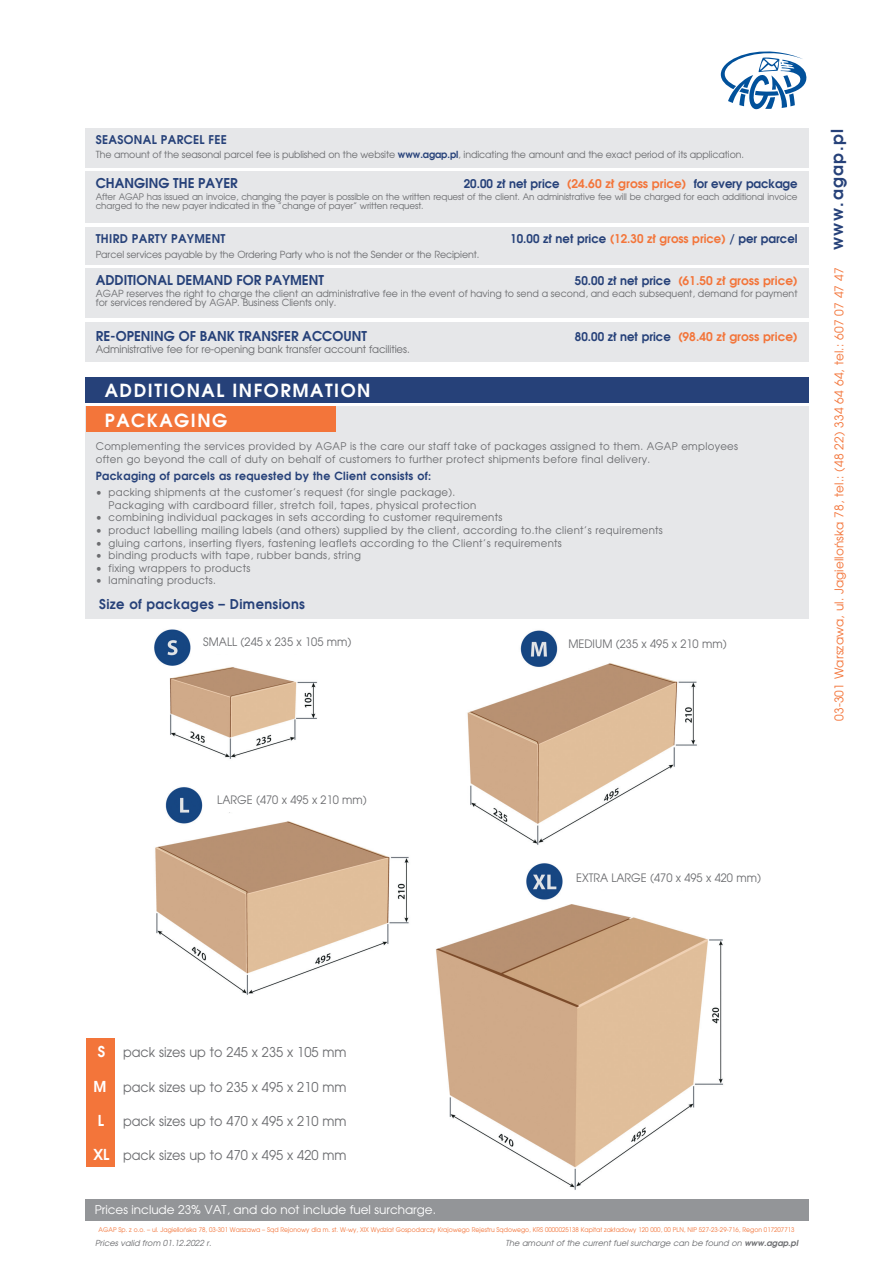
<style>
.page{position:relative;width:893px;height:1262px;background:#fff}
.page>*{position:absolute;margin:0;border:0;box-sizing:border-box;transform-origin:0 0}
.t1{font:18px/29.7px "Pavantgarde Demi";letter-spacing:.085em;color:#fff}
.t2{font:16.5px "Pavantgarde Demi";letter-spacing:.085em;color:#264179}
.t3{font:15px "Pavantgarde Demi";color:#fff;scale:.95 1}
.t4{font:13.5px "Pavantgarde";color:#6c6d70;scale:.95 1}
.t5{font:13.5px "Pavantgarde Demi";color:#264179}
.t6{font:13.5px "Pavantgarde Demi";letter-spacing:.03em;color:#264179}
.t7{font:12px "Pavantgarde Demi";color:#264179}
.t8{font:12px "Pavantgarde Demi";color:#f3753a}
.t9{font:12px "Pavantgarde";letter-spacing:.01em;color:#f3753a}
.t10{font:12px "Pavantgarde";letter-spacing:-.005em;color:#fff}
.t11{font:12px "Pavantgarde Demi";letter-spacing:.03em;color:#264179}
.t12{font:11.55px "Pavantgarde";color:#6c6d70;scale:.95 1}
.t13{font:11.25px "Pavantgarde Demi";letter-spacing:.03em;color:#264179}
.t14{font:10.5px/12.6px "Pavantgarde";letter-spacing:.03em;color:#6c6d70}
.t15{font:10.5px "Pavantgarde";letter-spacing:-.01em;color:#6c6d70}
.t16{font:9.75px/9px "Pavantgarde";letter-spacing:-.01em;color:#6c6d70}
.t17{font:9px/9px "Pavantgarde";letter-spacing:-.01em;color:#6c6d70}
.t18{font:italic 8.25px "Pavantgarde";color:#6c6d70}
.t19{font:6.45px "Pavantgarde";color:#f3753a;scale:.95 1}
.s1{font-family:"Pavantgarde Demi";color:#264179}
.s2{color:#f3753a}
.s3{color:#264179}
.s4{font-family:"Pavantgarde Demi";font-size:15px;color:#fff}
.s5{font-family:"Pavantgarde Demi"}
</style>
<div class="page">
<div style="left:86px;top:1199px;width:723px;height:21px;background:#939598"></div>
<svg style="left:720px;top:51px;width:87px;height:59px"></svg>
<img style="left:96px;top:629px;width:628px;height:561px">
<div style="left:86px;top:1037px;width:29px;height:129px;background:#f3753a"></div>
<div style="left:86px;top:171px;width:723px;height:51px;background:#e6e7e9"></div>
<div style="left:86px;top:227px;width:723px;height:37px;background:#e6e7e9"></div>
<div style="left:86px;top:269px;width:723px;height:49px;background:#e6e7e9"></div>
<div style="left:86px;top:322px;width:723px;height:40px;background:#e6e7e9"></div>
<div style="left:86px;top:407px;width:723px;height:212px;background:#e6e7e9"></div>
<div style="left:86px;top:377px;width:723px;height:25px;background:#264179"></div>
<div style="left:86px;top:407px;width:249px;height:25px;background:#f3753a"></div>
<div style="left:195px;top:635px;width:161px;height:18px;background:#fff"></div>
<div style="left:209px;top:793px;width:165px;height:19px;background:#fff"></div>
<div style="left:568px;top:871px;width:198px;height:19px;background:#fff"></div>
<div style="left:560px;top:637px;width:173px;height:18px;background:#fff"></div>
<div style="left:86px;top:128px;width:723px;height:39px;background:#e6e7e9"></div>
<p class="t11" style="left:96px;top:135px;width:133px">SEASONAL PARCEL FEE</p>
<p class="t16" style="left:96px;top:150px;width:649px">The amount of the seasonal parcel fee is published on the website <span class="s1">www.agap.pl</span>, indicating the amount and the exact period of its application.</p>
<p class="t5" style="left:96px;top:178px;width:143px">CHANGING THE PAYER</p>
<p class="t7" style="left:464px;top:179px;width:335px">20.00 z∏ net price <span class="s2">(24.60 z∏ gross price)</span> for every package</p>
<p class="t17" style="left:96px;top:193px;width:703px">After AGAP has issued an invoice, changing the payer is possible on the written request of the client. An administrative fee will be charged for each additional invoice charged to the new payer indicated in the ”change of payer” written request.</p>
<p class="t11" style="left:96px;top:234px;width:131px">THIRD PARTY PAYMENT</p>
<p class="t7" style="left:510px;top:234px;width:289px">10.00 z∏ net price <span class="s2">(12.30 z∏ gross price)</span> / per parcel</p>
<p class="t16" style="left:96px;top:251px;width:385px">Parcel services payable by the Ordering Party who is not the Sender or the Recipient.</p>
<p class="t5" style="left:96px;top:274px;width:230px">ADDITIONAL DEMAND FOR PAYMENT</p>
<p class="t8" style="left:575px;top:276px;width:224px"><span class="s3">50.00 z∏ net price</span> (61.50 z∏ gross price)</p>
<p class="t16" style="left:96px;top:289px;width:703px">AGAP reserves the right to charge the client an administrative fee in the event of having to send a second, and each subsequent, demand for payment for services rendered by AGAP. Business Clients only.</p>
<p class="t5" style="left:96px;top:330px;width:273px">RE-OPENING OF BANK TRANSFER ACCOUNT</p>
<p class="t8" style="left:575px;top:332px;width:224px"><span class="s3">80.00 z∏ net price</span> (98.40 z∏ gross price)</p>
<p class="t15" style="left:96px;top:345px;width:315px">Administrative fee for re-opening bank transfer account facilities.</p>
<h1 class="t1" style="left:105px;top:377px;width:267px">ADDITIONAL INFORMATION<br>PACKAGING</h1>
<p class="t14" style="left:96px;top:441px;width:644px">Complementing the services provided by AGAP is the care our staff take of packages assigned to them. AGAP employees often go beyond the call of duty on behalf of customers to further protect shipments before final delivery.</p>
<p class="t13" style="left:96px;top:471px;width:337px">Packaging of parcels as requested by the Client consists of:</p>
<p class="t14" style="left:108px;top:487px;width:369px;text-indent:-13px">• packing shipments at the customer’s request (for single package).<br>Packaging with cardboard filler, stretch foil, tapes, physical protection</p>
<p class="t14" style="left:96px;top:512px;width:408px">• combining individual packages in sets according to customer requirements</p>
<p class="t14" style="left:96px;top:525px;width:568px">• product labelling mailing labels (and others) supplied by the client, according to.the client’s requirements</p>
<p class="t14" style="left:96px;top:537px;width:467px">• gluing cartons, inserting flyers, fastening leaflets according to the Client’s requirements</p>
<p class="t14" style="left:96px;top:550px;width:266px">• binding products with tape, rubber bands, string</p>
<p class="t14" style="left:96px;top:562px;width:156px">• fixing wrappers to products</p>
<p class="t14" style="left:96px;top:575px;width:122px">• laminating products.</p>
<p class="t6" style="left:99px;top:599px;width:207px">Size of packages – Dimensions</p>
<p class="t12" style="left:203px;top:637px;width:157px">SMALL (245 x 235 x 105 mm)</p>
<p class="t12" style="left:568px;top:639px;width:168px">MEDIUM (235 x 495 x 210 mm)</p>
<p class="t12" style="left:217px;top:795px;width:159px">LARGE (470 x 495 x 210 mm)</p>
<p class="t12" style="left:576px;top:873px;width:196px">EXTRA LARGE (470 x 495 x 420 mm)</p>
<h2 class="t2" style="left:830px;top:250px;width:123px;rotate:-90deg">www.agap.pl</h2>
<p class="t9" style="left:834px;top:721px;width:455px;rotate:-90deg">03-301 Warszawa, ul. Jagielloƒska 78, tel.: (48 22) 334 64 64, tel.: 607 07 47 47</p>
<p class="t4" style="left:98px;top:1047px;width:263px"><span class="s4">S</span> pack sizes up to 245 x 235 x 105 mm</p>
<p class="t4" style="left:93px;top:1081px;width:268px"><span class="s4">M</span> pack sizes up to 235 x 495 x 210 mm</p>
<h3 class="t3" style="left:98px;top:1114px;width:8px">L</h3>
<p class="t4" style="left:123px;top:1115px;width:237px">pack sizes up to 470 x 495 x 210 mm</p>
<p class="t4" style="left:93px;top:1149px;width:268px"><span class="s4">XL</span> pack sizes up to 470 x 495 x 420 mm</p>
<p class="t10" style="left:95px;top:1205px;width:342px">Prices include 23% VAT, and do not include fuel surcharge.</p>
<p class="t19" style="left:99px;top:1226px;width:734px">AGAP Sp. z o.o. – ul. Jagielloƒska 78, 03-301 Warszawa – Sàd Rejonowy dla m. st. W-wy, XIX Wydzia∏ Gospodarczy Krajowego Rejestru Sàdowego, KRS 0000025138 Kapita∏ zak∏adowy 120 000, 00 PLN, NIP 527-23-29-716, Regon 017207713</p>
<p class="t18" style="left:95px;top:1239px;width:118px">Prices valid from 01.12.2022 r.</p>
<p class="t18" style="left:505px;top:1239px;width:294px">The amount of the current fuel surcharge can be found on <span class="s5">www.agap.pl</span></p>
</div>
